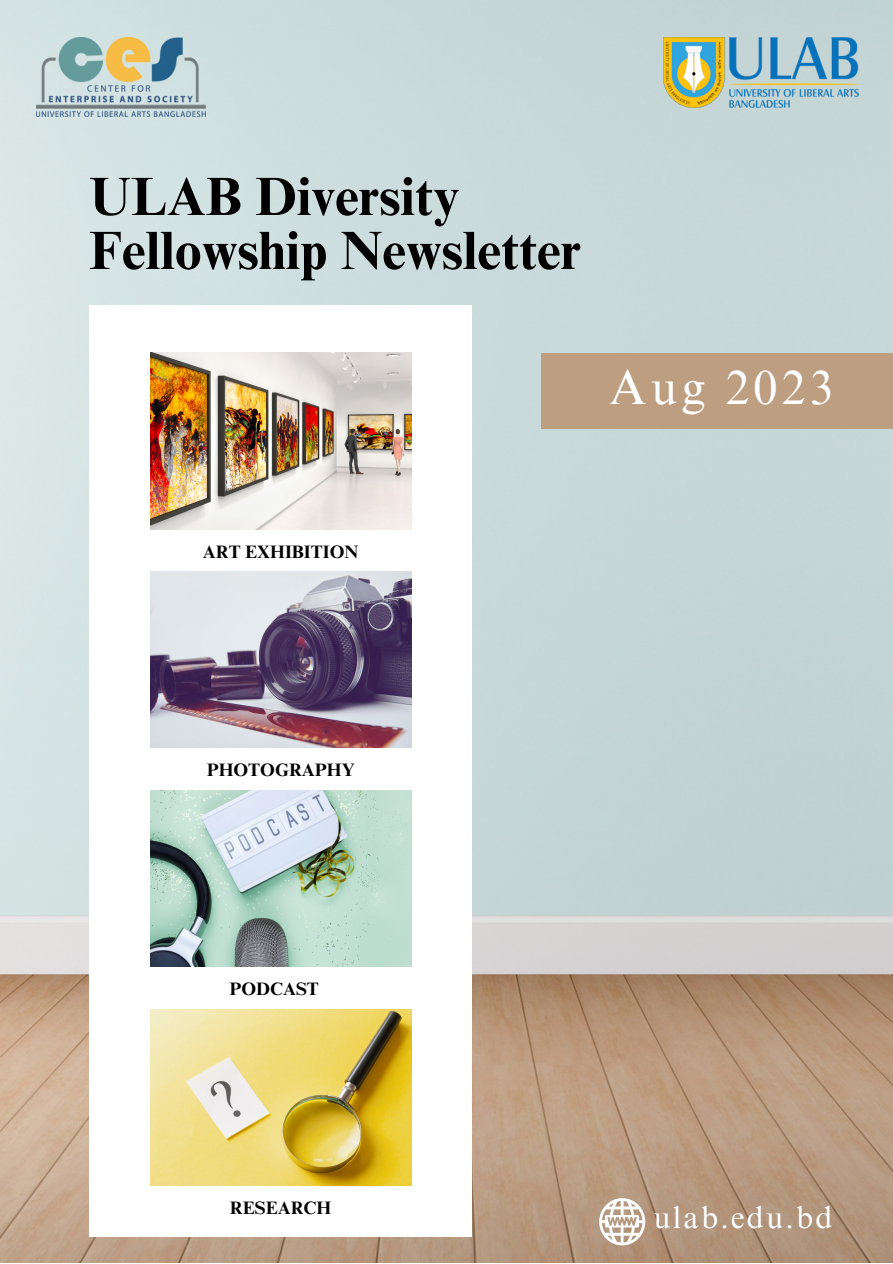
<style>
.page{position:relative;width:893px;height:1264px;background:#fff}
.page>*{position:absolute;margin:0;border:0;box-sizing:border-box;transform-origin:0 0}
.t1{font:700 54px/54px "Times NRMT Pro";color:#000}
.t2{font:48px "Times NRMT Pro";letter-spacing:.085em;color:#fff}
.t3{font:30.9px "Times NRMT Pro";letter-spacing:.07em;color:#fff}
.t4{font:700 18px "Times NRMT Pro";color:#000}
</style>
<div class="page">
<img style="left:0;top:0;width:892px;height:1262px">
<div style="left:89px;top:305px;width:383px;height:931px;background:#fff"></div>
<div style="left:541px;top:353px;width:351px;height:75px;background:#be9e81"></div>
<img style="left:150px;top:571px;width:261px;height:177px">
<img style="left:150px;top:1009px;width:261px;height:176px">
<img style="left:663px;top:37px;width:195px;height:70px">
<img style="left:150px;top:353px;width:261px;height:176px">
<svg style="left:599px;top:1198px;width:46px;height:47px"></svg>
<img style="left:37px;top:37px;width:168px;height:79px">
<img style="left:150px;top:790px;width:261px;height:176px">
<p class="t1" style="left:89px;top:176px;width:493px">ULAB Diversity<br>Fellowship Newsletter</p>
<p class="t2" style="left:609px;top:370px;width:225px">Aug 2023</p>
<p class="t4" style="left:203px;top:545px;width:157px">ART EXHIBITION</p>
<p class="t4" style="left:207px;top:763px;width:149px">PHOTOGRAPHY</p>
<p class="t4" style="left:229px;top:982px;width:91px">PODCAST</p>
<p class="t4" style="left:230px;top:1201px;width:103px">RESEARCH</p>
<p class="t3" style="left:653px;top:1206px;width:180px">ulab.edu.bd</p>
</div>
